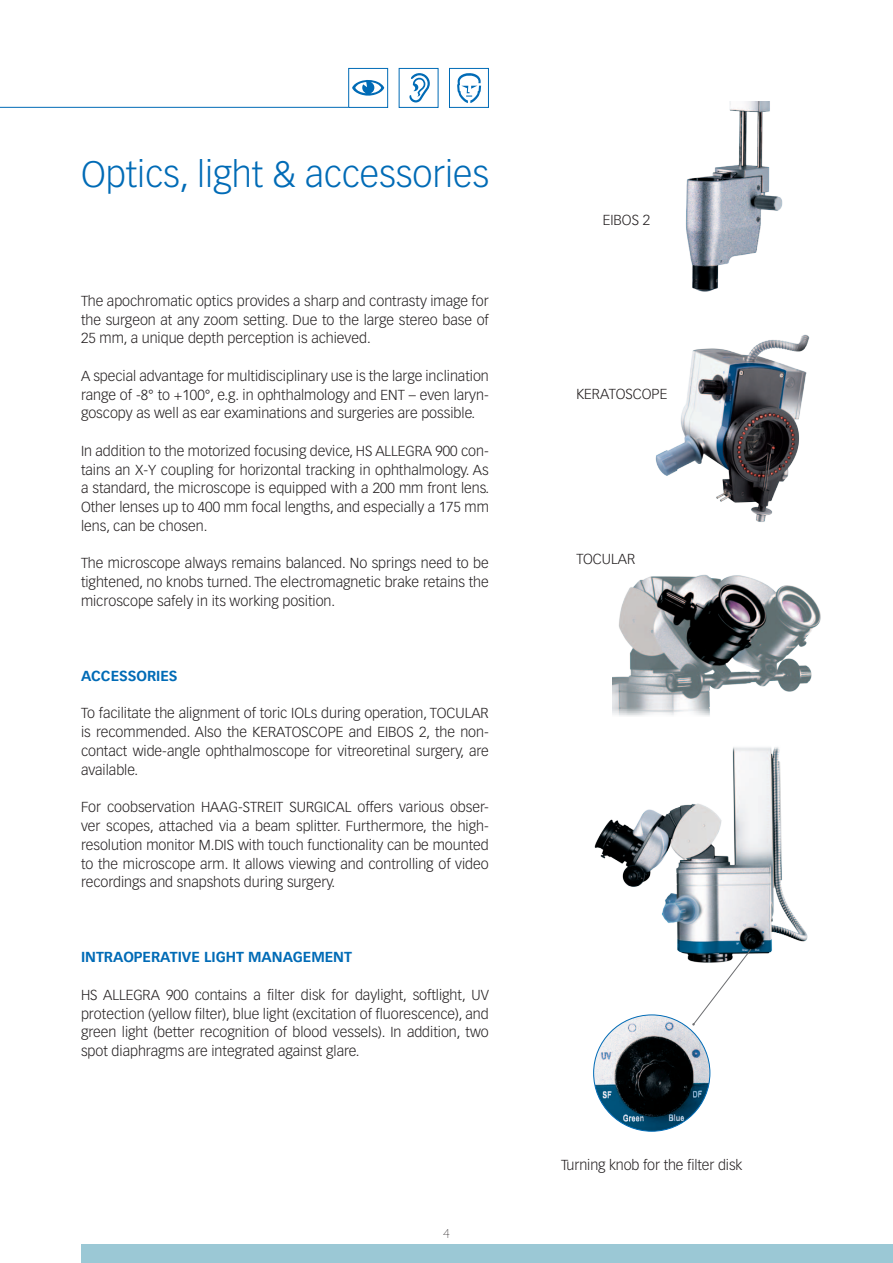
<style>
.page{position:relative;width:893px;height:1263px;background:#fff}
.page>*{position:absolute;margin:0;border:0;box-sizing:border-box;transform-origin:0 0}
.t1{font:300 36px "Vectora LH";color:#006bb6}
.t2{font:300 14.25px/18.8px "Vectora LH";color:#231f20;text-align:justify}
.t3{font:700 14.25px "Vectora LH";color:#006bb6}
.t4{font:12px "Apex Sans Light T";color:#231f20}
</style>
<div class="page">
<hr style="left:0;top:107px;width:348px;height:1px;background:#006bb6">
<img style="left:686px;top:101px;width:97px;height:191px">
<img style="left:655px;top:334px;width:155px;height:188px">
<img style="left:612px;top:574px;width:209px;height:142px">
<img style="left:594px;top:747px;width:214px;height:215px">
<img style="left:594px;top:1016px;width:116px;height:115px">
<svg style="left:692px;top:948px;width:60px;height:77px"></svg>
<div style="left:348px;top:68px;width:40px;height:40px;border:1px solid #006bb6"></div>
<div style="left:399px;top:68px;width:39px;height:40px;border:1px solid #006bb6"></div>
<div style="left:449px;top:68px;width:40px;height:40px;background:#fff;border:1px solid #006bb6"></div>
<svg style="left:352px;top:80px;width:32px;height:16px"></svg>
<svg style="left:409px;top:73px;width:21px;height:29px"></svg>
<svg style="left:457px;top:73px;width:24px;height:30px"></svg>
<div style="left:81px;top:1244px;width:812px;height:19px;background:#9bc8d5"></div>
<h1 class="t1" style="left:81px;top:153px;width:410px">Optics, light &amp; accessories</h1>
<p class="t2" style="left:81px;top:292px;width:409px">The apochromatic optics provides a sharp and contrasty image for the surgeon at any zoom setting. Due to the large stereo base of 25 mm, a unique depth perception is achieved.</p>
<p class="t2" style="left:81px;top:367px;width:409px">A special advantage for multidisciplinary use is the large inclination range of -8° to +100°, e.g. in ophthalmology and ENT – even laryn&shy;goscopy as well as ear examinations and surgeries are possible.</p>
<p class="t2" style="left:81px;top:442px;width:410px">In addition to the motorized focusing device, HS ALLEGRA 900 con&shy;tains an X-Y coupling for horizontal tracking in ophthalmology. As a standard, the microscope is equipped with a 200 mm front lens.<br>Other lenses up to 400 mm focal lengths, and especially a 175 mm lens, can be chosen.</p>
<p class="t2" style="left:81px;top:554px;width:409px">The microscope always remains balanced. No springs need to be tightened, no knobs turned. The electromagnetic brake retains the microscope safely in its working position.</p>
<p class="t3" style="left:81px;top:667px;width:49px">ACCESSO</p>
<p class="t3" style="left:147px;top:667px;width:31px">RIES</p>
<p class="t2" style="left:81px;top:704px;width:409px">To facilitate the alignment of toric IOLs during operation, TOCULAR is recommended. Also the keratoscope</p>
<p class="t2" style="left:81px;top:723px;width:409px;text-indent:268px">and EIBOS 2, the non&shy;contact wide-angle ophthalmoscope for vitreoretinal surgery, are available.</p>
<p class="t2" style="left:81px;top:798px;width:409px">For coobservation HAAG-STREIT SURGICAL offers various obser&shy;ver scopes, attached via a beam splitter. Furthermore, the high&shy;resolution monitor M.DIS with touch functionality can be mounted to the microscope arm. It allows viewing and controlling of video recordings and snapshots during surgery.</p>
<p class="t3" style="left:81px;top:948px;width:270px">INTRAOPERATIVE LIGHT MANAGEMENT</p>
<p class="t2" style="left:81px;top:985px;width:409px">HS ALLEGRA 900 contains a filter disk for daylight, softlight, UV protection (yellow filter), blue light (excitation of fluorescence), and green light (better recognition of blood vessels). In addition, two spot diaphragms are integrated against glare.</p>
<p class="t4" style="left:443px;top:1226px;width:9px">4</p>
<p class="t2" style="left:603px;top:211px;width:49px">EIBOS 2</p>
<p class="t2" style="left:576px;top:384px;width:93px">KERATOSCOPE</p>
<p class="t2" style="left:576px;top:550px;width:60px">TOCULAR</p>
<p class="t2" style="left:561px;top:1156px;width:183px">Turning knob for the filter disk</p>
</div>
